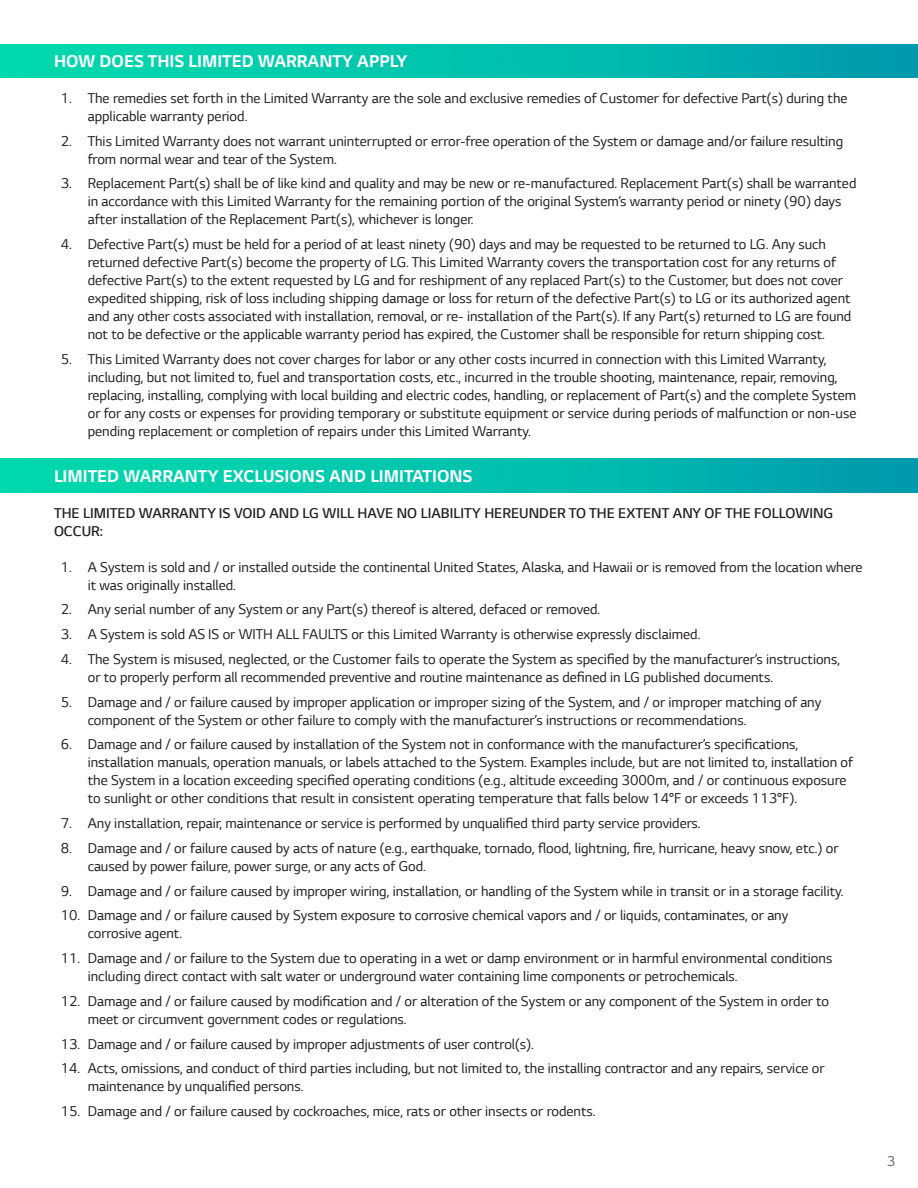
<style>
.page{position:relative;width:918px;height:1188px;background:#fff}
.page>*{position:absolute;margin:0;border:0;box-sizing:border-box;transform-origin:0 0}
.t1{font:700 18px "LG Smart";color:#fff}
.t2{font:15px/18px "LG Smart";color:#231f20}
.t3{font:300 15px/18px "LG Smart";color:#231f20}
.t4{font:15px "LG Smart";color:#6c6b6c}
</style>
<div class="page">
<img style="left:0;top:44px;width:918px;height:34px">
<img style="left:0;top:459px;width:918px;height:33px">
<p class="t1" style="left:54px;top:50px;width:355px">HOW DOES THIS LIMITED WARRANTY APPLY</p>
<p class="t2" style="left:88px;top:89px;width:761px;text-indent:-27px">1. The remedies set forth in the Limited Warranty are the sole and exclusive remedies of Customer for defective Part(s) during the applicable warranty period.</p>
<p class="t2" style="left:88px;top:132px;width:757px;text-indent:-27px">2. This Limited Warranty does not warrant uninterrupted or error-free operation of the System or damage and/or failure resulting from normal wear and tear of the System.</p>
<p class="t2" style="left:88px;top:175px;width:770px;text-indent:-27px">3. Replacement Part(s) shall be of like kind and quality and may be new or re-manufactured. Replacement Part(s) shall be warranted in accordance with this Limited Warranty for the remaining portion of the original System’s warranty period or ninety (90) days after installation of the Replacement Part(s), whichever is longer.</p>
<p class="t2" style="left:88px;top:235px;width:765px;text-indent:-27px">4. Defective Part(s) must be held for a period of at least ninety (90) days and may be requested to be returned to LG. Any such returned defective Part(s) become the property of LG. This Limited Warranty covers the transportation cost for any returns of defective Part(s) to the extent requested by LG and for reshipment of any replaced Part(s) to the Customer, but does not cover expedited shipping, risk of loss including shipping damage or loss for return of the defective Part(s) to LG or its authorized agent and any other costs associated with installation, removal, or re- installation of the Part(s). If any Part(s) returned to LG are found not to be defective or the applicable warranty period has expired, the Customer shall be responsible for return shipping cost.</p>
<p class="t2" style="left:88px;top:350px;width:770px;text-indent:-27px">5. This Limited Warranty does not cover charges for labor or any other costs incurred in connection with this Limited Warranty, including, but not limited to, fuel and transportation costs, etc., incurred in the trouble shooting, maintenance, repair, removing, replacing, installing, complying with local building and electric codes, handling, or replacement of Part(s) and the complete System or for any costs or expenses for providing temporary or substitute equipment or service during periods of malfunction or non-use pending replacement or completion of repairs under this Limited Warranty.</p>
<p class="t1" style="left:54px;top:465px;width:420px">LIMITED WARRANTY EXCLUSIONS AND LIMITATIONS</p>
<p class="t3" style="left:54px;top:504px;width:781px">THE LIMITED WARRANTY IS VOID AND LG WILL HAVE NO LIABILITY HEREUNDER TO THE EXTENT ANY OF THE FOLLOWING<br>OCCUR:</p>
<p class="t2" style="left:88px;top:558px;width:776px;text-indent:-27px">1. A System is sold and / or installed outside the continental United States, Alaska, and Hawaii or is removed from the location where it was originally installed.</p>
<p class="t2" style="left:61px;top:601px;width:541px">2. Any serial number of any System or any Part(s) thereof is altered, defaced or removed.</p>
<p class="t2" style="left:61px;top:625px;width:641px">3. A System is sold AS IS or WITH ALL FAULTS or this Limited Warranty is otherwise expressly disclaimed.</p>
<p class="t2" style="left:88px;top:650px;width:754px;text-indent:-27px">4. The System is misused, neglected, or the Customer fails to operate the System as specified by the manufacturer’s instructions, or to properly perform all recommended preventive and routine maintenance as defined in LG published documents.</p>
<p class="t2" style="left:88px;top:693px;width:735px;text-indent:-27px">5. Damage and / or failure caused by improper application or improper sizing of the System, and / or improper matching of any component of the System or other failure to comply with the manufacturer’s instructions or recommendations.</p>
<p class="t2" style="left:88px;top:736px;width:767px;text-indent:-27px">6. Damage and / or failure caused by installation of the System not in conformance with the manufacturer’s specifications, installation manuals, operation manuals, or labels attached to the System. Examples include, but are not limited to, installation of the System in a location exceeding specified operating conditions (e.g., altitude exceeding 3000m, and / or continuous exposure to sunlight or other conditions that result in consistent operating temperature that falls below 14°F or exceeds 113°F).</p>
<p class="t2" style="left:61px;top:814px;width:641px">7. Any installation, repair, maintenance or service is performed by unqualified third party service providers.</p>
<p class="t2" style="left:88px;top:839px;width:752px;text-indent:-27px">8. Damage and / or failure caused by acts of nature (e.g., earthquake, tornado, flood, lightning, fire, hurricane, heavy snow, etc.) or caused by power failure, power surge, or any acts of God.</p>
<p class="t2" style="left:61px;top:882px;width:784px">9. Damage and / or failure caused by improper wiring, installation, or handling of the System while in transit or in a storage facility.</p>
<p class="t2" style="left:88px;top:907px;width:702px;text-indent:-27px">10. Damage and / or failure caused by System exposure to corrosive chemical vapors and / or liquids, contaminates, or any corrosive agent.</p>
<p class="t2" style="left:88px;top:949px;width:746px;text-indent:-27px">11. Damage and / or failure to the System due to operating in a wet or damp environment or in harmful environmental conditions including direct contact with salt water or underground water containing lime components or petrochemicals.</p>
<p class="t2" style="left:88px;top:992px;width:743px;text-indent:-27px">12. Damage and / or failure caused by modification and / or alteration of the System or any component of the System in order to meet or circumvent government codes or regulations.</p>
<p class="t2" style="left:61px;top:1035px;width:475px">13. Damage and / or failure caused by improper adjustments of user control(s).</p>
<p class="t2" style="left:88px;top:1060px;width:738px;text-indent:-27px">14. Acts, omissions, and conduct of third parties including, but not limited to, the installing contractor and any repairs, service or maintenance by unqualified persons.</p>
<p class="t2" style="left:61px;top:1102px;width:536px">15. Damage and / or failure caused by cockroaches, mice, rats or other insects or rodents.</p>
<p class="t4" style="left:887px;top:1153px;width:10px">3</p>
</div>
